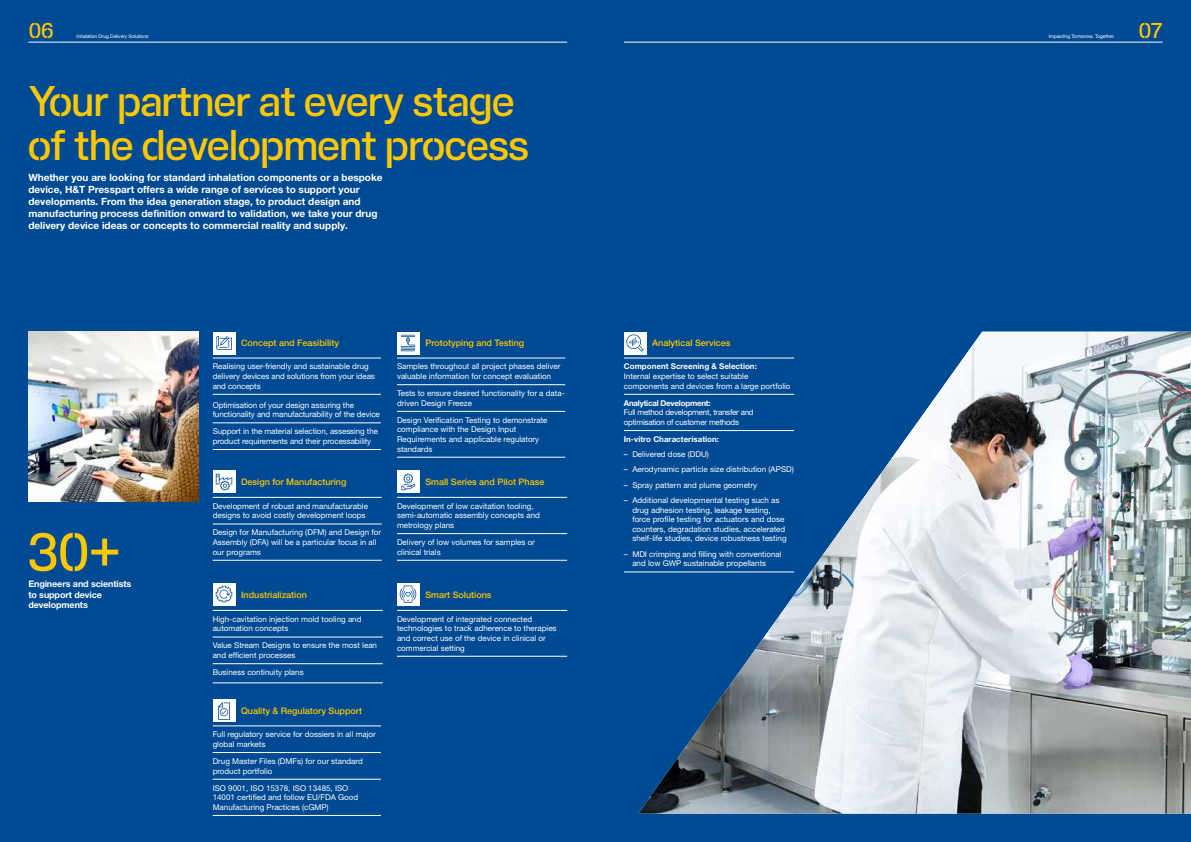
<style>
.page{position:relative;width:1191px;height:842px;background:#004a93}
.page>*{position:absolute;margin:0;border:0;box-sizing:border-box;transform-origin:0 0}
.t1{font:500 50px "H&T Stencil";color:#fec700}
.t2{font:500 40px/44px "H&T Stencil";letter-spacing:-.04em;color:#fec700}
.t3{font:500 20px "H&T Stencil";color:#fec700}
.t4{font:700 10px/12px "Helvetica Neue LT Pro";color:#fff}
.t5{font:500 9px "Helvetica Neue LT Pro";color:#fec700}
.t6{font:700 9px/10.8px "Helvetica Neue LT Pro";letter-spacing:-.01em;color:#fff}
.t7{font:8px/9.6px "Helvetica Neue LT Pro";color:#fff}
.t8{font:8px/9.6px "Helvetica Neue";letter-spacing:-.01em;color:#fff}
.t9{font:8px/9.6px "Helvetica Neue LT Pro";letter-spacing:-.03em;color:#fff}
.t10{font:700 8px "Helvetica Neue LT Pro";color:#fff}
.t11{font:700 8px "Helvetica Neue LT Pro";letter-spacing:-.03em;color:#fff}
.t12{font:5px "Helvetica Neue LT Pro";letter-spacing:-.02em;color:#fff}
</style>
<div class="page">
<hr style="left:624px;top:358px;width:170px;height:1px;background:#fff">
<hr style="left:624px;top:394px;width:170px;height:1px;background:#fff">
<hr style="left:624px;top:430px;width:170px;height:1px;background:#fff">
<hr style="left:624px;top:572px;width:170px;height:1px;background:#fff">
<hr style="left:213px;top:394px;width:168px;height:1px;background:#fff">
<hr style="left:213px;top:423px;width:168px;height:1px;background:#fff">
<hr style="left:213px;top:358px;width:168px;height:1px;background:#fff">
<hr style="left:213px;top:449px;width:168px;height:1px;background:#fff">
<hr style="left:397px;top:497px;width:170px;height:1px;background:#fff">
<hr style="left:397px;top:533px;width:170px;height:1px;background:#fff">
<hr style="left:397px;top:560px;width:170px;height:1px;background:#fff">
<hr style="left:397px;top:610px;width:170px;height:1px;background:#fff">
<hr style="left:397px;top:656px;width:170px;height:1px;background:#fff">
<hr style="left:213px;top:524px;width:169px;height:1px;background:#fff">
<hr style="left:213px;top:497px;width:169px;height:1px;background:#fff">
<hr style="left:213px;top:560px;width:169px;height:1px;background:#fff">
<hr style="left:397px;top:358px;width:168px;height:1px;background:#fff">
<hr style="left:397px;top:384px;width:168px;height:1px;background:#fff">
<hr style="left:397px;top:411px;width:168px;height:1px;background:#fff">
<hr style="left:397px;top:457px;width:168px;height:1px;background:#fff">
<hr style="left:213px;top:637px;width:170px;height:1px;background:#fff">
<hr style="left:213px;top:663px;width:170px;height:1px;background:#fff">
<hr style="left:213px;top:610px;width:170px;height:1px;background:#fff">
<hr style="left:213px;top:683px;width:170px;height:1px;background:#fff">
<hr style="left:213px;top:726px;width:168px;height:1px;background:#fff">
<hr style="left:213px;top:752px;width:168px;height:1px;background:#fff">
<hr style="left:213px;top:779px;width:168px;height:1px;background:#fff">
<hr style="left:213px;top:815px;width:168px;height:1px;background:#fff">
<img style="left:638px;top:332px;width:553px;height:482px">
<img style="left:28px;top:332px;width:170px;height:170px">
<div style="left:213px;top:332px;width:22px;height:22px;background:#fff"></div>
<img style="left:216px;top:336px;width:16px;height:14px">
<div style="left:213px;top:471px;width:22px;height:22px;background:#fff"></div>
<img style="left:215px;top:473px;width:17px;height:17px">
<div style="left:213px;top:583px;width:22px;height:23px;background:#fff"></div>
<img style="left:215px;top:586px;width:17px;height:17px">
<div style="left:397px;top:583px;width:23px;height:23px;background:#fff"></div>
<img style="left:400px;top:586px;width:17px;height:17px">
<div style="left:397px;top:471px;width:23px;height:22px;background:#fff"></div>
<img style="left:401px;top:473px;width:15px;height:17px">
<div style="left:397px;top:332px;width:23px;height:22px;background:#fff"></div>
<img style="left:400px;top:334px;width:16px;height:17px">
<div style="left:624px;top:332px;width:22px;height:22px;background:#fff"></div>
<img style="left:626px;top:334px;width:17px;height:17px">
<div style="left:213px;top:699px;width:22px;height:23px;background:#fff"></div>
<img style="left:218px;top:702px;width:12px;height:17px">
<hr style="left:624px;top:42px;width:538px;height:1px;background:#fff">
<hr style="left:28px;top:42px;width:539px;height:1px;background:#fff">
<h3 class="t3" style="left:28px;top:13px;width:27px">06</h3>
<p class="t12" style="left:77px;top:33px;width:73px">Inhalation Drug Delivery Solutions</p>
<p class="t12" style="left:1048px;top:33px;width:67px">Impacting Tomorrow. Together.</p>
<h3 class="t3" style="left:1138px;top:13px;width:26px">07</h3>
<h2 class="t2" style="left:28px;top:74px;width:503px">Your partner at every stage of the development process</h2>
<p class="t4" style="left:28px;top:171px;width:356px">Whether you are looking for standard inhalation components or a bespoke device, H&amp;T Presspart offers a wide range of services to support your developments. From the idea generation stage, to product design and manufacturing process definition onward to validation, we take your drug delivery device ideas or concepts to commercial reality and supply.</p>
<h1 class="t1" style="left:27px;top:509px;width:96px">30+</h1>
<p class="t6" style="left:28px;top:578px;width:105px">Engineers and scientists to support device developments</p>
<p class="t5" style="left:241px;top:337px;width:100px">Concept and Feasibility</p>
<p class="t7" style="left:213px;top:362px;width:164px">Realising user-friendly and sustainable drug delivery devices and solutions from your ideas and concepts</p>
<p class="t8" style="left:213px;top:400px;width:169px">Optimisation of your design assuring the functionality and manufacturability of the device</p>
<p class="t7" style="left:213px;top:426px;width:167px">Support in the material selection, assessing the product requirements and their processability</p>
<p class="t5" style="left:241px;top:477px;width:107px">Design for Manufacturing</p>
<p class="t7" style="left:213px;top:501px;width:157px">Development of robust and manufacturable designs to avoid costly development loops</p>
<p class="t7" style="left:213px;top:527px;width:170px">Design for Manufacturing (DFM) and Design for<br>Assembly (DFA) will be a particular focus in all our programs</p>
<p class="t5" style="left:241px;top:590px;width:67px">Industrialization</p>
<p class="t7" style="left:213px;top:614px;width:150px">High-cavitation injection mold tooling and automation concepts</p>
<p class="t7" style="left:213px;top:641px;width:166px">Value Stream Designs to ensure the most lean and efficient processes</p>
<p class="t7" style="left:213px;top:667px;width:92px">Business continuity plans</p>
<p class="t5" style="left:241px;top:705px;width:123px">Quality &amp; Regulatory Support</p>
<p class="t7" style="left:213px;top:729px;width:165px">Full regulatory service for dossiers in all major global markets</p>
<p class="t7" style="left:213px;top:756px;width:152px">Drug Master Files (DMFs) for our standard product portfolio</p>
<p class="t7" style="left:213px;top:783px;width:147px">ISO 9001, ISO 15378, ISO 13485, ISO<br>14001 certified and follow EU/FDA Good<br>Manufacturing Practices (cGMP)</p>
<p class="t5" style="left:425px;top:337px;width:100px">Prototyping and Testing</p>
<p class="t7" style="left:397px;top:362px;width:165px">Samples throughout all project phases deliver valuable information for concept evaluation</p>
<p class="t7" style="left:397px;top:388px;width:169px">Tests to ensure desired functionality for a data&shy;driven Design Freeze</p>
<p class="t7" style="left:397px;top:415px;width:152px">Design Verification Testing to demonstrate compliance with the Design Input<br>Requirements and applicable regulatory standards</p>
<p class="t5" style="left:425px;top:477px;width:121px">Small Series and Pilot Phase</p>
<p class="t7" style="left:397px;top:501px;width:144px">Development of low cavitation tooling, semi-automatic assembly concepts and metrology plans</p>
<p class="t7" style="left:397px;top:537px;width:139px">Delivery of low volumes for samples or clinical trials</p>
<p class="t5" style="left:425px;top:590px;width:68px">Smart Solutions</p>
<p class="t7" style="left:397px;top:614px;width:161px">Development of integrated connected technologies to track adherence to therapies and correct use of the device in clinical or commercial setting</p>
<p class="t5" style="left:652px;top:337px;width:80px">Analytical Services</p>
<p class="t10" style="left:624px;top:362px;width:135px">Component Screening &amp; Selection:</p>
<p class="t7" style="left:624px;top:371px;width:168px">Internal expertise to select suitable components and devices from a large portfolio</p>
<p class="t11" style="left:624px;top:398px;width:88px">Analytical Development:</p>
<p class="t9" style="left:624px;top:407px;width:131px">Full method development, transfer and optimisation of customer methods</p>
<p class="t10" style="left:624px;top:434px;width:97px">In-vitro Characterisation:</p>
<p class="t7" style="left:624px;top:449px;width:87px">– Delivered dose (DDU)</p>
<p class="t7" style="left:624px;top:465px;width:171px">– Aerodynamic particle size distribution (APSD)</p>
<p class="t7" style="left:624px;top:480px;width:135px">– Spray pattern and plume geometry</p>
<p class="t7" style="left:632px;top:495px;width:156px;text-indent:-9px">– Additional developmental testing such as drug adhesion testing, leakage testing, force profile testing for actuators and dose counters, degradation studies, accelerated shelf-life studies, device robustness testing</p>
<p class="t7" style="left:632px;top:549px;width:151px;text-indent:-9px">– MDI crimping and filling with conventional and low GWP sustainable propellants</p>
</div>
